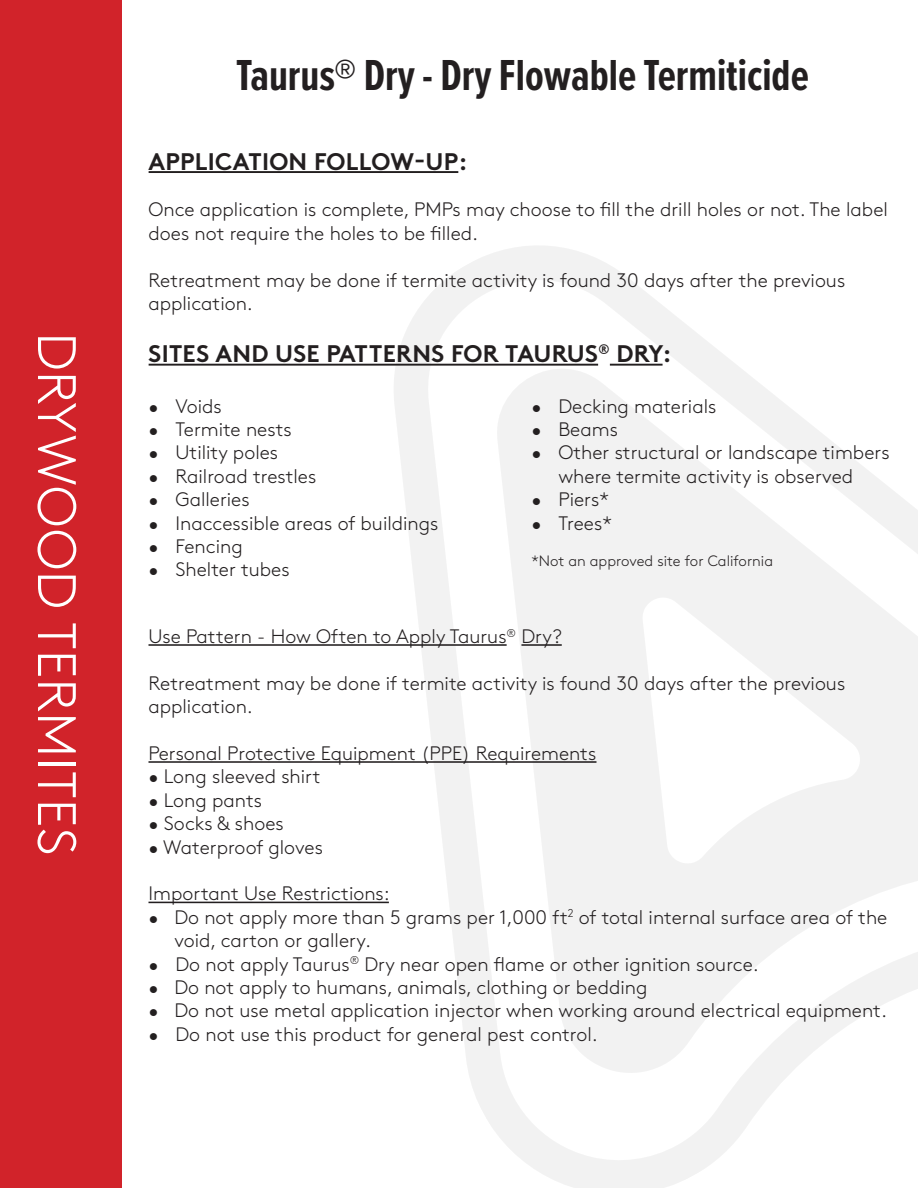
<style>
.page{position:relative;width:918px;height:1188px;background:#fff}
.page>*{position:absolute;margin:0;border:0;box-sizing:border-box;transform-origin:0 0}
.t1{font:300 54px "Brown Std";letter-spacing:.01em;color:#fff}
.t2{font:700 45px "Proxima Nova Ex Cn";color:#231f20}
.t3{font:700 24px "Brown Std";letter-spacing:.01em;color:#231f20}
.t4{font:300 19.5px/23.4px "Brown Std";color:#231f20}
.t5{font:300 15px "Brown Std";color:#231f20}
</style>
<div class="page">
<div style="left:0;top:0;width:122px;height:1188px;background:#d1232a"></div>
<svg style="left:388px;top:246px;width:397px;height:942px"></svg>
<svg style="left:491px;top:347px;width:427px;height:731px;fill:#f2f2f2"></svg>
<hr style="left:149px;top:171px;width:309px;height:2px;background:#231f20">
<hr style="left:149px;top:364px;width:449px;height:2px;background:#231f20">
<hr style="left:610px;top:364px;width:53px;height:2px;background:#231f20">
<hr style="left:148px;top:644px;width:359px;height:2px;background:#231f20">
<hr style="left:521px;top:644px;width:41px;height:2px;background:#231f20">
<hr style="left:148px;top:761px;width:449px;height:2px;background:#231f20">
<hr style="left:148px;top:902px;width:241px;height:1px;background:#231f20">
<p class="t1" style="left:87px;top:332px;width:525px;rotate:90deg">DRYWOOD TERMITES</p>
<p class="t2" style="left:236px;top:43px;width:574px">Taurus® Dry - Dry Flowable Termiticide</p>
<p class="t3" style="left:149px;top:147px;width:320px">APPLICATION FOLLOW-UP:</p>
<p class="t4" style="left:148px;top:198px;width:741px">Once application is complete, PMPs may choose to fill the drill holes or not. The label does not require the holes to be filled.</p>
<p class="t4" style="left:148px;top:269px;width:698px">Retreatment may be done if termite activity is found 30 days after the previous application.</p>
<p class="t3" style="left:149px;top:339px;width:524px">SITES AND USE PATTERNS FOR TAURUS<sup>®</sup> DRY:</p>
<p class="t4" style="left:148px;top:394px;width:75px">• Voids</p>
<p class="t4" style="left:148px;top:418px;width:145px">• Termite nests</p>
<p class="t4" style="left:148px;top:441px;width:131px">• Utility poles</p>
<p class="t4" style="left:148px;top:465px;width:169px">• Railroad trestles</p>
<p class="t4" style="left:148px;top:488px;width:103px">• Galleries</p>
<p class="t4" style="left:148px;top:511px;width:292px">• Inaccessible areas of buildings</p>
<p class="t4" style="left:148px;top:535px;width:96px">• Fencing</p>
<p class="t4" style="left:148px;top:558px;width:143px">• Shelter tubes</p>
<p class="t4" style="left:531px;top:394px;width:186px">• Decking materials</p>
<p class="t4" style="left:531px;top:418px;width:88px">• Beams</p>
<p class="t4" style="left:531px;top:441px;width:360px;text-align:center">• Other structural or landscape timbers where termite activity is observed</p>
<p class="t4" style="left:531px;top:488px;width:79px">• Piers*</p>
<p class="t4" style="left:531px;top:511px;width:82px">• Trees*</p>
<p class="t5" style="left:531px;top:552px;width:243px">*Not an approved site for California</p>
<p class="t4" style="left:148px;top:625px;width:415px">Use Pattern - How Often to Apply Taurus<sup>®</sup> Dry?</p>
<p class="t4" style="left:148px;top:672px;width:698px">Retreatment may be done if termite activity is found 30 days after the previous application.</p>
<p class="t4" style="left:148px;top:742px;width:450px">Personal Protective Equipment (PPE) Requirements</p>
<p class="t4" style="left:148px;top:765px;width:174px">• Long sleeved shirt</p>
<p class="t4" style="left:148px;top:789px;width:115px">• Long pants</p>
<p class="t4" style="left:148px;top:812px;width:137px">• Socks &amp; shoes</p>
<p class="t4" style="left:148px;top:836px;width:176px">• Waterproof gloves</p>
<p class="t4" style="left:148px;top:882px;width:243px">Important Use Restrictions:</p>
<p class="t4" style="left:148px;top:906px;width:740px">• Do not apply more than 5 grams per 1,000 ft<sup>2</sup> of total internal surface area of the</p>
<p class="t4" style="left:174px;top:929px;width:198px">void, carton or gallery.</p>
<p class="t4" style="left:148px;top:953px;width:612px">• Do not apply Taurus<sup>®</sup> Dry near open flame or other ignition source.</p>
<p class="t4" style="left:148px;top:976px;width:500px">• Do not apply to humans, animals, clothing or bedding</p>
<p class="t4" style="left:148px;top:999px;width:740px">• Do not use metal application injector when working around electrical equipment.</p>
<p class="t4" style="left:148px;top:1023px;width:451px">• Do not use this product for general pest control.</p>
</div>
